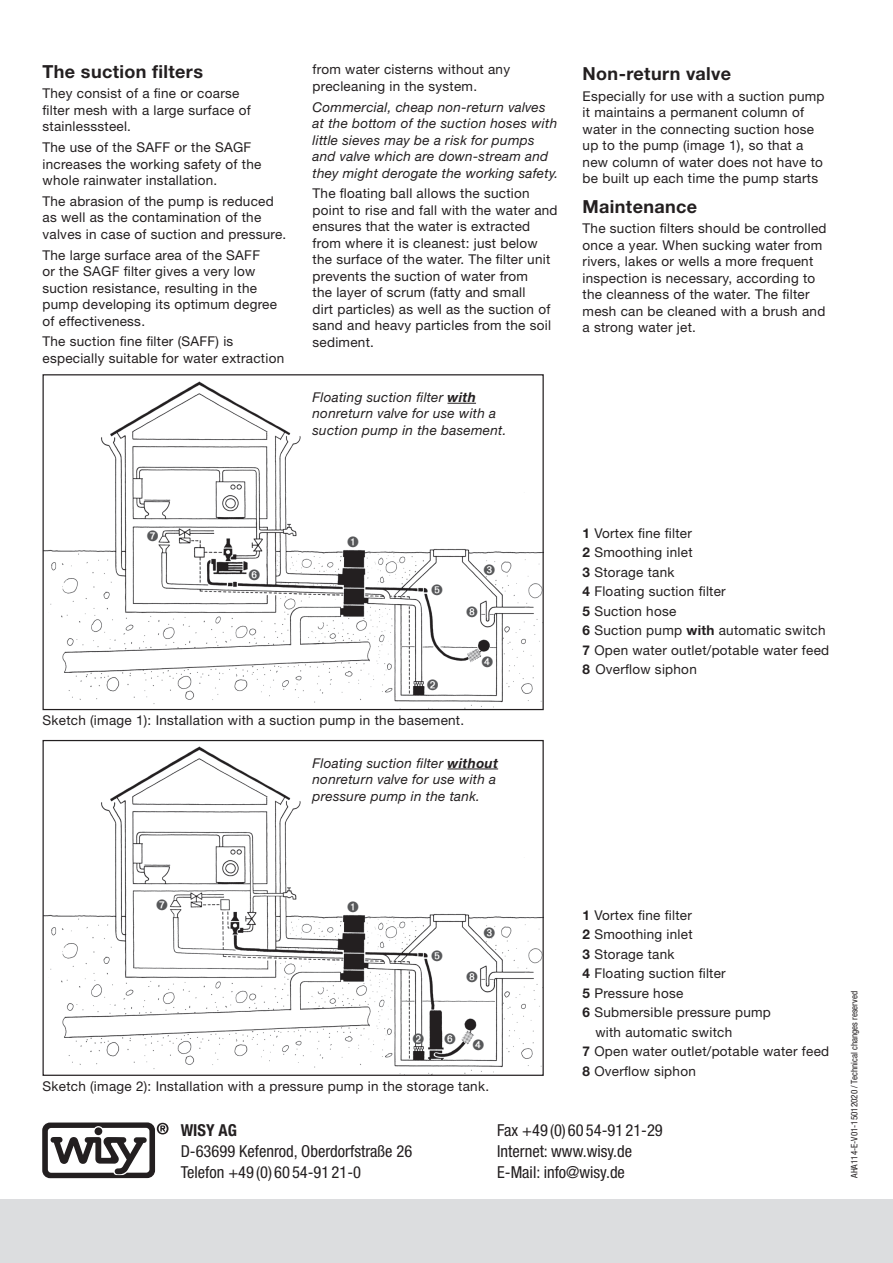
<style>
.page{position:relative;width:893px;height:1263px;background:#fff}
.page>*{position:absolute;margin:0;border:0;box-sizing:border-box;transform-origin:0 0}
.t1{font:700 18px "Helvetica Neue CE";letter-spacing:.02em;color:#231f20}
.t2{font:condensed 16.5px/21px "Helvetica Neue";color:#231f20}
.t3{font:700 condensed 16.5px "Helvetica Neue";color:#231f20}
.t4{font:13.5px/16.5px "Helvetica Neue";letter-spacing:.02em;color:#231f20}
.t5{font:italic 13.5px/16.5px "Helvetica Neue CE";letter-spacing:.02em;color:#231f20}
.t6{font:condensed 9px "Helvetica Neue";color:#231f20}
.s1{font-weight:700}
.s2{font-family:"Helvetica Neue CE";font-weight:700}
</style>
<div class="page">
<div style="left:0;top:1199px;width:893px;height:64px;background:#dcdddf"></div>
<svg style="left:42px;top:1122px;width:127px;height:56px"></svg>
<img style="left:45px;top:381px;width:497px;height:327px">
<img style="left:45px;top:746px;width:497px;height:328px">
<svg style="left:447px;top:403px;width:29px;height:1px"></svg>
<hr style="left:447px;top:769px;width:51px;height:1px;background:#231f20">
<svg style="left:249px;top:569px;width:11px;height:11px"></svg>
<svg style="left:445px;top:1033px;width:10px;height:11px"></svg>
<svg style="left:348px;top:536px;width:11px;height:11px"></svg>
<svg style="left:348px;top:901px;width:11px;height:11px"></svg>
<svg style="left:484px;top:564px;width:11px;height:11px"></svg>
<svg style="left:484px;top:927px;width:11px;height:11px"></svg>
<svg style="left:432px;top:584px;width:11px;height:11px"></svg>
<svg style="left:432px;top:950px;width:11px;height:11px"></svg>
<svg style="left:467px;top:607px;width:10px;height:10px"></svg>
<svg style="left:467px;top:971px;width:10px;height:11px"></svg>
<svg style="left:482px;top:656px;width:11px;height:11px"></svg>
<svg style="left:473px;top:1040px;width:11px;height:11px"></svg>
<svg style="left:427px;top:679px;width:11px;height:11px"></svg>
<svg style="left:413px;top:1033px;width:11px;height:11px"></svg>
<svg style="left:147px;top:530px;width:11px;height:11px"></svg>
<svg style="left:157px;top:899px;width:11px;height:11px"></svg>
<h1 class="t1" style="left:43px;top:60px;width:162px">The suction filters</h1>
<p class="t4" style="left:43px;top:85px;width:210px">They consist of a fine or coarse filter mesh with a large surface of stainlesssteel.</p>
<p class="t4" style="left:43px;top:139px;width:220px">The use of the SAFF or the SAGF increases the working safety of the whole rainwater installation.</p>
<p class="t4" style="left:43px;top:193px;width:245px">The abrasion of the pump is reduced as well as the contamination of the valves in case of suction and pressure.</p>
<p class="t4" style="left:43px;top:246px;width:236px">The large surface area of the SAFF<br>or the SAGF filter gives a very low suction resistance, resulting in the pump developing its optimum degree of effectiveness.</p>
<p class="t4" style="left:43px;top:333px;width:243px">The suction fine filter (SAFF) is especially suitable for water extraction</p>
<p class="t4" style="left:313px;top:61px;width:199px">from water cisterns without any precleaning in the system.</p>
<p class="t5" style="left:313px;top:99px;width:247px">Commercial, cheap non-return valves at the bottom of the suction hoses with little sieves may be a risk for pumps and valve which are down-stream and they might derogate the working safety.</p>
<p class="t4" style="left:313px;top:185px;width:247px">The floating ball allows the suction point to rise and fall with the water and ensures that the water is extracted from where it is cleanest: just below the surface of the water. The filter unit prevents the suction of water from<br>the layer of scrum (fatty and small<br>dirt particles) as well as the suction of sand and heavy particles from the soil sediment.</p>
<p class="t5" style="left:313px;top:389px;width:195px">Floating suction filter <span class="s1">with </span>nonreturn valve for use with a suction pump in the basement.</p>
<h1 class="t1" style="left:583px;top:62px;width:150px">Non-return valve</h1>
<p class="t4" style="left:583px;top:87px;width:244px">Especially for use with a suction pump it maintains a permanent column of water in the connecting suction hose up to the pump (image 1), so that a new column of water does not have to be built up each time the pump starts</p>
<h1 class="t1" style="left:583px;top:195px;width:116px">Maintenance</h1>
<p class="t4" style="left:583px;top:220px;width:246px">The suction filters should be controlled once a year. When sucking water from rivers, lakes or wells a more frequent inspection is necessary, according to the cleanness of the water. The filter mesh can be cleaned with a brush and a strong water jet.</p>
<p class="t4" style="left:43px;top:712px;width:423px">Sketch (image 1): Installation with a suction pump in the basement.</p>
<p class="t5" style="left:313px;top:755px;width:187px">Floating suction filter <span class="s1">without </span>nonreturn valve for use with a pressure pump in the tank.</p>
<p class="t4" style="left:583px;top:523px;width:248px;line-height:19.5px"><span class="s2">1</span> Vortex fine filter<br><span class="s2">2</span> Smoothing inlet<br><span class="s2">3</span> Storage tank<br><span class="s2">4</span> Floating suction filter<br><span class="s2">5</span> Suction hose<br><span class="s2">6</span> Suction pump <span class="s2">with</span> automatic switch<br><span class="s2">7</span> Open water outlet/potable water feed<br><span class="s2">8</span> Overflow siphon</p>
<p class="t4" style="left:43px;top:1077px;width:448px">Sketch (image 2): Installation with a pressure pump in the storage tank.</p>
<p class="t3" style="left:181px;top:1120px;width:58px">WISY AG</p>
<p class="t2" style="left:181px;top:1141px;width:233px">D-63699 Kefenrod, Oberdorfstraße 26<br>Telefon +49 (0) 60 54-91 21-0</p>
<p class="t4" style="left:583px;top:906px;width:111px"><span class="s2">1</span> Vortex fine filter</p>
<p class="t4" style="left:583px;top:926px;width:112px"><span class="s2">2</span> Smoothing inlet</p>
<p class="t4" style="left:583px;top:945px;width:94px"><span class="s2">3</span> Storage tank</p>
<p class="t4" style="left:583px;top:965px;width:145px"><span class="s2">4</span> Floating suction filter</p>
<p class="t4" style="left:583px;top:984px;width:102px"><span class="s2">5</span> Pressure hose</p>
<p class="t4" style="left:583px;top:1004px;width:190px"><span class="s2">6</span> Submersible pressure pump</p>
<p class="t4" style="left:595px;top:1023px;width:138px">with automatic switch</p>
<p class="t4" style="left:583px;top:1043px;width:248px"><span class="s2">7</span> Open water outlet/potable water feed</p>
<p class="t4" style="left:583px;top:1062px;width:115px"><span class="s2">8</span> Overflow siphon</p>
<p class="t2" style="left:497px;top:1120px;width:167px">Fax +49 (0) 60 54-91 21-29<br>Internet: www.wisy.de<br>E-Mail: info@wisy.de</p>
<p class="t6" style="left:849px;top:1178px;width:188px;rotate:-90deg">AHA114-E-V01-15012020 / Technical changes reserved</p>
</div>
